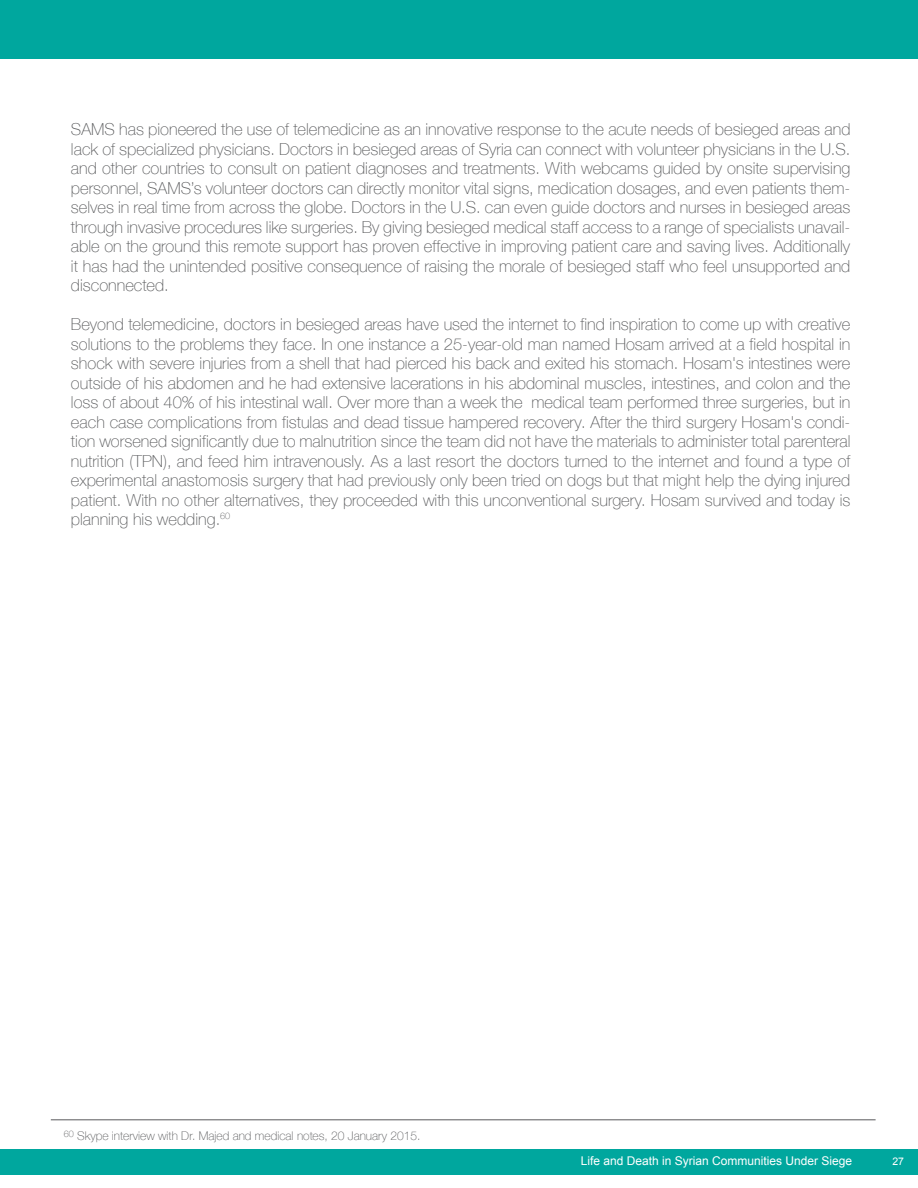
<style>
.page{position:relative;width:918px;height:1188px;background:#fff}
.page>*{position:absolute;margin:0;border:0;box-sizing:border-box;transform-origin:0 0}
.t1{font:100 16.5px/19.5px "Helvetica Neue";color:#58595b;text-align:justify}
.t2{font:100 12px "Helvetica Neue";color:#58595b}
.t3{font:12px "Arial";color:#fff}
.t4{font:10.5px "Arial";color:#fff}
</style>
<div class="page">
<div style="left:0;top:1149px;width:918px;height:26px;background:#00a79e"></div>
<div style="left:0;top:0;width:918px;height:59px;background:#00a79e"></div>
<hr style="left:51px;top:1120px;width:825px;height:1px;background:#58595b">
<p class="t1" style="left:71px;top:119px;width:781px">SAMS has pioneered the use of telemedicine as an innovative response to the acute needs of besieged areas and lack of specialized physicians. Doctors in besieged areas of Syria can connect with volunteer physicians in the U.S. and other countries to consult on patient diagnoses and treatments. With webcams guided by onsite supervising personnel, SAMS’s volunteer doctors can directly monitor vital signs, medication dosages, and even patients them&shy;selves in real time from across the globe. Doctors in the U.S. can even guide doctors and nurses in besieged areas through invasive procedures like surgeries. By giving besieged medical staff access to a range of specialists unavail&shy;able on the ground this remote support has proven effective in improving patient care and saving lives. Additionally it has had the unintended positive consequence of raising the morale of besieged staff who feel unsupported and disconnected.</p>
<p class="t1" style="left:71px;top:314px;width:781px">Beyond telemedicine, doctors in besieged areas have used the internet to find inspiration to come up with creative solutions to the problems they face. In one instance a 25-year-old man named Hosam arrived at a field hospital in shock with severe injuries from a shell that had pierced his back and exited his stomach. Hosam's intestines were outside of his abdomen and he had extensive lacerations in his abdominal muscles, intestines, and colon and the loss of about 40% of his intestinal wall. Over more than a week the medical team performed three surgeries, but in each case complications from fistulas and dead tissue hampered recovery. After the third surgery Hosam's condi&shy;tion worsened significantly due to malnutrition since the team did not have the materials to administer total parenteral nutrition (TPN), and feed him intravenously. As a last resort the doctors turned to the internet and found a type of experimental anastomosis surgery that had previously only been tried on dogs but that might help the dying injured patient. With no other alternatives, they proceeded with this unconventional surgery. Hosam survived and today is planning his wedding.<sup>60</sup></p>
<p class="t2" style="left:64px;top:1127px;width:358px"><sup>60</sup> Skype interview with Dr. Majed and medical notes, 20 January 2015.</p>
<p class="t3" style="left:581px;top:1153px;width:273px">Life and Death in Syrian Communities Under Siege</p>
<p class="t4" style="left:892px;top:1154px;width:13px">27</p>
</div>
